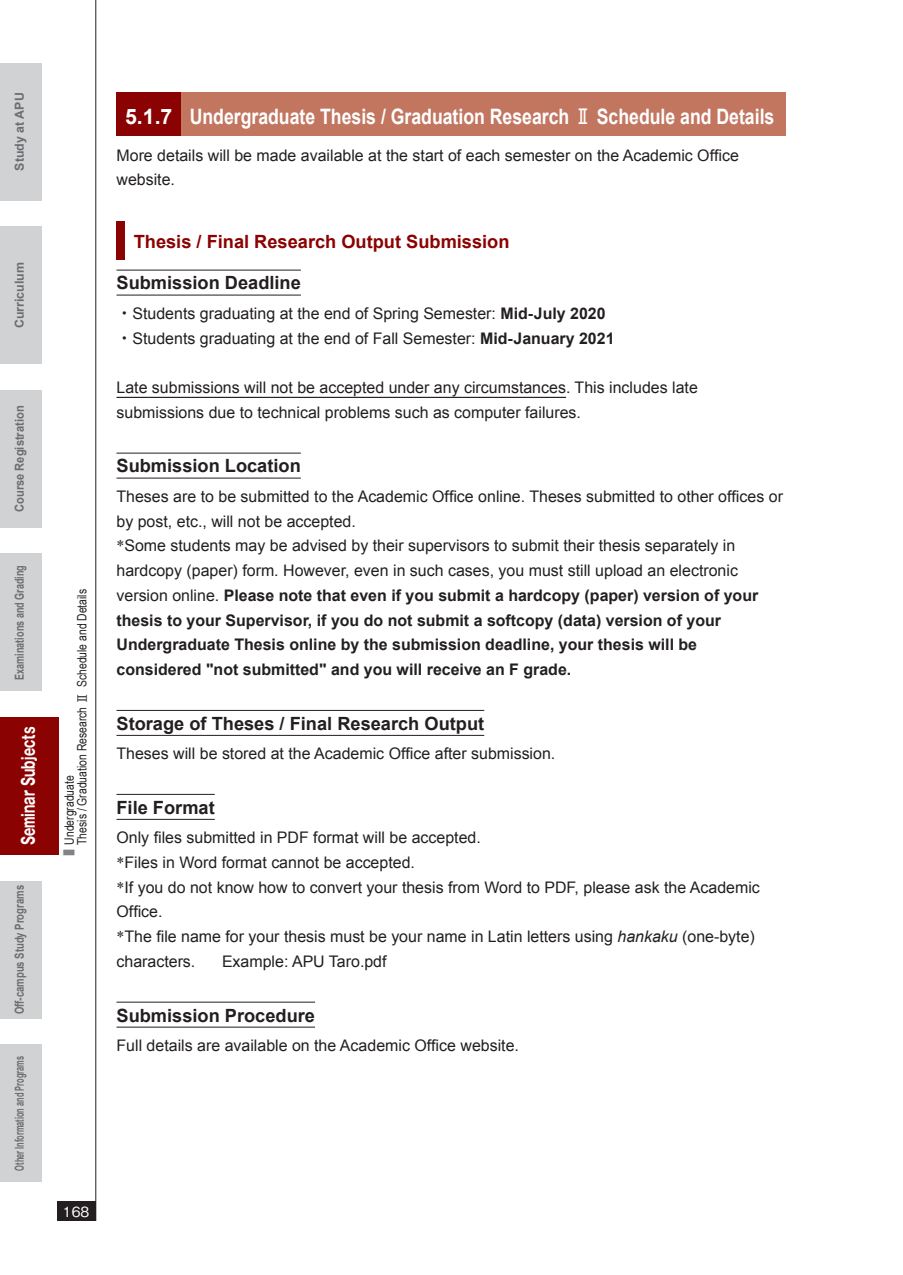
<style>
.page{position:relative;width:903px;height:1275px;background:#fff}
.page>*{position:absolute;margin:0;border:0;box-sizing:border-box;transform-origin:0 0}
.t1{font:700 21.35px "Arial";color:#fff}
.t2{font:700 18.2px "Arial";color:#231f20}
.t3{font:700 18.2px "Arial";color:#8b0202}
.t4{font:700 17.15px "Gothic MB101 Pro";color:#fff;scale:.7 1}
.t5{font:15.92px/24.7px "Arial";color:#231f20}
.t6{font:500 14px "Gothic BBB Pro";color:#fff}
.t7{font:12.95px/13px "Arial Narrow";color:#231f20}
.t8{font:500 12.95px "Gothic BBB Pr 6";color:#231f20}
.t9{font:700 12.42px "Arial";color:#6c6d70;scale:.6 1}
.t10{font:700 12.42px "Arial";color:#6c6d70;scale:.77 1}
.t11{font:700 12.42px "Arial";color:#6c6d70;scale:.73 1}
.t12{font:700 12.42px "Arial";color:#6c6d70}
.t13{font:700 12.42px "Arial";color:#6c6d70;scale:.9 1}
.t14{font:500 6.48px "Gothic BBB Pro";color:#808285;scale:2 1}
.s1{font-family:"Futo Go B101 Pr 6"}
.s2{font-family:"Koz Min Pr 6 N"}
.s3{font-weight:700}
.s4{font-family:"Times New Roman"}
.s5{font-style:italic}
</style>
<div class="page">
<hr style="left:95px;top:0;width:1px;height:1221px;background:#231f20">
<div style="left:57px;top:1202px;width:39px;height:19px;background:#231f20"></div>
<div style="left:0;top:226px;width:41px;height:138px;background:#d1d2d4"></div>
<div style="left:0;top:390px;width:41px;height:138px;background:#d1d2d4"></div>
<div style="left:0;top:553px;width:41px;height:138px;background:#d1d2d4"></div>
<div style="left:0;top:881px;width:41px;height:138px;background:#d1d2d4"></div>
<div style="left:0;top:1044px;width:41px;height:138px;background:#d1d2d4"></div>
<div style="left:0;top:63px;width:41px;height:137px;background:#d1d2d4"></div>
<div style="left:0;top:717px;width:58px;height:138px;background:#8b0202"></div>
<hr style="left:116px;top:295px;width:185px;height:1px;background:#231f20">
<hr style="left:116px;top:397px;width:450px;height:1px;background:#231f20">
<hr style="left:116px;top:478px;width:185px;height:1px;background:#231f20">
<hr style="left:116px;top:735px;width:368px;height:1px;background:#231f20">
<hr style="left:116px;top:819px;width:99px;height:1px;background:#231f20">
<hr style="left:116px;top:1027px;width:199px;height:1px;background:#231f20">
<div style="left:116px;top:93px;width:65px;height:43px;background:#8b0202"></div>
<div style="left:181px;top:93px;width:604px;height:43px;background:#c27660"></div>
<div style="left:116px;top:221px;width:9px;height:39px;background:#8b0202"></div>
<hr style="left:116px;top:270px;width:185px;height:1px;background:#231f20">
<hr style="left:116px;top:453px;width:185px;height:1px;background:#231f20">
<hr style="left:116px;top:710px;width:368px;height:1px;background:#231f20">
<hr style="left:116px;top:794px;width:99px;height:1px;background:#231f20">
<hr style="left:116px;top:1002px;width:199px;height:1px;background:#231f20">
<p class="t12" style="left:11px;top:170px;width:79px;rotate:-90deg">Study at APU</p>
<p class="t12" style="left:12px;top:328px;width:68px;rotate:-90deg">Curriculum</p>
<p class="t13" style="left:12px;top:512px;width:120px;rotate:-90deg">Course Registration</p>
<p class="t11" style="left:12px;top:680px;width:158px;rotate:-90deg">Examinations and Grading</p>
<p class="t4" style="left:14px;top:845px;width:171px;rotate:-90deg">Seminar Subjects</p>
<p class="t10" style="left:12px;top:1014px;width:169px;rotate:-90deg">Off-campus Study Programs</p>
<p class="t9" style="left:12px;top:1171px;width:193px;rotate:-90deg">Other Information and Programs</p>
<p class="t7" style="left:75px;top:687px;width:100px;rotate:-90deg">Schedule and Details</p>
<p class="t8" style="left:93px;top:692px;width:13px;rotate:90deg">Ⅱ</p>
<p class="t7" style="left:62px;top:845px;width:139px;rotate:-90deg">Undergraduate<br>Thesis / Graduation Research</p>
<p class="t14" style="left:76px;top:857px;width:8px;rotate:-180deg">■</p>
<p class="t6" style="left:63px;top:1200px;width:28px">168</p>
<h1 class="t1" style="left:125px;top:102px;width:651px">5.1.7 Undergraduate Thesis / Graduation Research <span class="s1">Ⅱ</span> Schedule and Details</h1>
<p class="t5" style="left:116px;top:143px;width:624px">More details will be made available at the start of each semester on the Academic Office website.</p>
<p class="t3" style="left:134px;top:229px;width:377px">Thesis / Final Research Output Submission</p>
<p class="t2" style="left:116px;top:271px;width:186px">Submission Deadline</p>
<p class="t5" style="left:116px;top:301px;width:499px"><span class="s2">・</span>Students graduating at the end of Spring Semester: <span class="s3">Mid-July 2020</span><span class="s2">・</span>Students graduating at the end of Fall Semester: <span class="s3">Mid-January 2021</span></p>
<p class="t5" style="left:116px;top:375px;width:583px">Late submissions will not be accepted under any circumstances. This includes late submissions due to technical problems such as computer failures.</p>
<p class="t2" style="left:116px;top:454px;width:186px">Submission Location</p>
<p class="t5" style="left:116px;top:484px;width:668px">Theses are to be submitted to the Academic Office online. Theses submitted to other offices or by post, etc., will not be accepted.<br><span class="s4">*</span>Some students may be advised by their supervisors to submit their thesis separately in hardcopy (paper) form. However, even in such cases, you must still upload an electronic version online. <span class="s3">Please note that even if you submit a hardcopy (paper) version of your thesis to your Supervisor, if you do not submit a softcopy (data) version of your Undergraduate Thesis online by the submission deadline, your thesis will be considered "not submitted" and you will receive an F grade.</span></p>
<p class="t2" style="left:116px;top:711px;width:369px">Storage of Theses / Final Research Output</p>
<p class="t5" style="left:116px;top:741px;width:440px">Theses will be stored at the Academic Office after submission.</p>
<p class="t2" style="left:116px;top:795px;width:100px">File Format</p>
<p class="t5" style="left:116px;top:825px;width:645px">Only files submitted in PDF format will be accepted.<br><span class="s4">*</span>Files in Word format cannot be accepted.<br><span class="s4">*</span>If you do not know how to convert your thesis from Word to PDF, please ask the Academic Office.<br><span class="s4">*</span>The file name for your thesis must be your name in Latin letters using <span class="s5">hankaku</span> (one-byte) characters.</p>
<p class="t5" style="left:222px;top:949px;width:166px">Example: APU Taro.pdf</p>
<p class="t2" style="left:116px;top:1003px;width:200px">Submission Procedure</p>
<p class="t5" style="left:116px;top:1033px;width:404px">Full details are available on the Academic Office website.</p>
</div>
